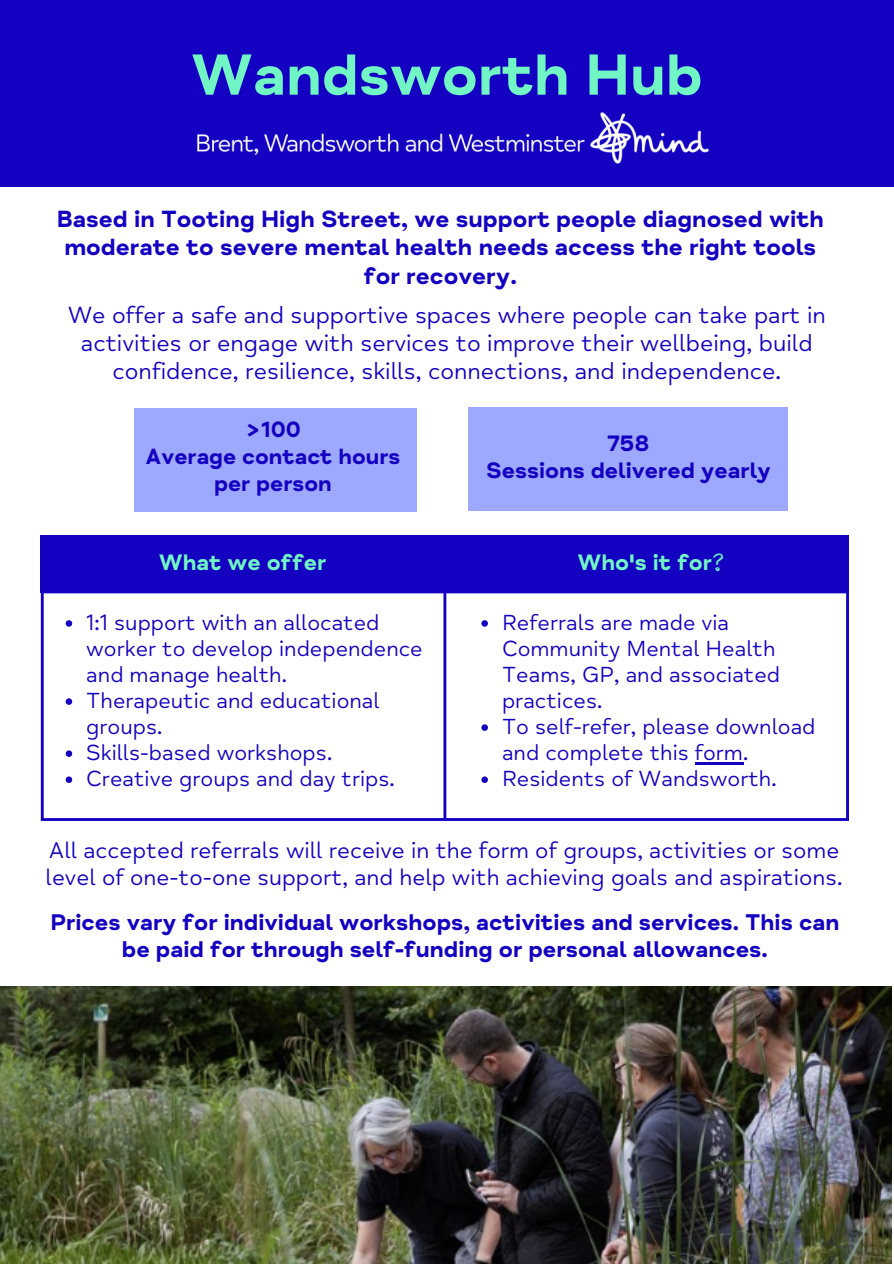
<style>
.page{position:relative;width:894px;height:1264px;background:#fff}
.page>*{position:absolute;margin:0;border:0;box-sizing:border-box;transform-origin:0 0}
.t1{font:59.25px "Mind Meridian Display";color:#71f5c4}
.t2{font:24px/28.2px "Mind Meridian";color:#1300c1;text-align:center}
.t3{font:24px/28.2px "Mind Meridian Display";color:#1300c1;text-align:center}
.t4{font:23.25px/27px "Mind Meridian";color:#1300c1}
.t5{font:700 23.25px/27px "Mind Meridian";color:#1300c1;text-align:center}
.t6{font:22.95px "Mind Meridian Display";color:#71f5c4}
.t7{font:22.8px "Mind Meridian Display";color:#1300c1}
.t8{font:22.65px/26.8px "Mind Meridian Display";color:#1300c1;text-align:center}
.t9{font:22.35px/26.1px "Mind Meridian";color:#1300c1}
</style>
<div class="page">
<div style="left:0;top:0;width:893px;height:186px;background:#1300c1"></div>
<div style="left:134px;top:408px;width:283px;height:103px;background:#9da8ff"></div>
<div style="left:468px;top:407px;width:320px;height:103px;background:#9da8ff"></div>
<div style="left:41px;top:535px;width:807px;height:58px;background:#1300c1"></div>
<hr style="left:41px;top:593px;width:3px;height:225px;background:#1300c1">
<hr style="left:443px;top:593px;width:3px;height:225px;background:#1300c1">
<hr style="left:845px;top:593px;width:3px;height:225px;background:#1300c1">
<hr style="left:41px;top:818px;width:807px;height:3px;background:#1300c1">
<img style="left:0;top:986px;width:891px;height:277px">
<img style="left:197px;top:112px;width:512px;height:52px">
<svg style="left:66px;top:620px;width:6px;height:6px"></svg>
<svg style="left:66px;top:698px;width:6px;height:6px"></svg>
<svg style="left:66px;top:750px;width:6px;height:7px"></svg>
<svg style="left:66px;top:776px;width:6px;height:7px"></svg>
<svg style="left:481px;top:620px;width:7px;height:6px"></svg>
<svg style="left:481px;top:724px;width:7px;height:7px"></svg>
<hr style="left:694px;top:762px;width:48px;height:2px;background:#1300c1">
<svg style="left:481px;top:776px;width:7px;height:7px"></svg>
<p class="t1" style="left:191px;top:39px;width:513px">Wandsworth Hub</p>
<p class="t3" style="left:57px;top:205px;width:768px">Based in Tooting High Street, we support people diagnosed with moderate to severe mental health needs access the right tools for recovery.</p>
<p class="t2" style="left:68px;top:301px;width:759px">We offer a safe and supportive spaces where people can take part in activities or engage with services to improve their wellbeing, build confidence, resilience, skills, connections, and independence.</p>
<p class="t8" style="left:245px;top:416px;width:58px">&gt;100</p>
<p class="t8" style="left:145px;top:443px;width:256px">Average contact hours per person</p>
<p class="t7" style="left:607px;top:429px;width:44px">758</p>
<p class="t7" style="left:486px;top:457px;width:286px">Sessions delivered yearly</p>
<p class="t6" style="left:159px;top:549px;width:169px">What we offer</p>
<p class="t6" style="left:577px;top:549px;width:149px">Who's it for?</p>
<p class="t9" style="left:86px;top:610px;width:338px">1:1 support with an allocated worker to develop independence and manage health.</p>
<p class="t9" style="left:86px;top:688px;width:295px">Therapeutic and educational groups.</p>
<p class="t9" style="left:86px;top:740px;width:247px">Skills-based workshops.</p>
<p class="t9" style="left:86px;top:766px;width:310px">Creative groups and day trips.</p>
<p class="t9" style="left:502px;top:610px;width:279px">Referrals are made via<br>Community Mental Health<br>Teams, GP, and associated practices.</p>
<p class="t9" style="left:502px;top:714px;width:315px">To self-refer, please download and complete this form.</p>
<p class="t9" style="left:502px;top:766px;width:276px">Residents of Wandsworth.</p>
<h2 class="t4" style="left:46px;top:837px;width:798px">All accepted referrals will receive in the form of groups, activities or some level of one-to-one support, and help with achieving goals and aspirations.</h2>
<p class="t5" style="left:50px;top:909px;width:790px">Prices vary for individual workshops, activities and services. This can be paid for through self-funding or personal allowances.</p>
</div>
